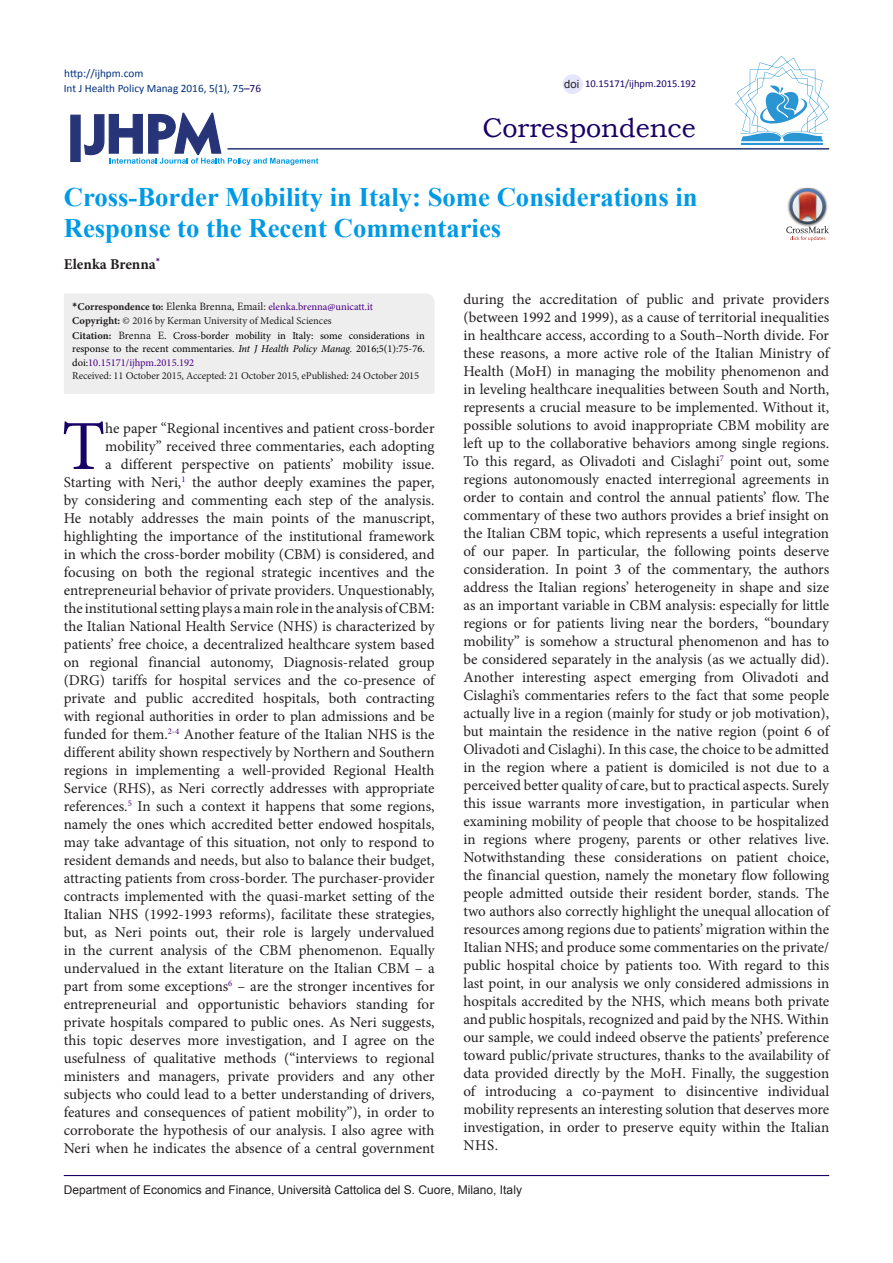
<style>
.page{position:relative;width:893px;height:1263px;background:#fff}
.page>*{position:absolute;margin:0;border:0;box-sizing:border-box;transform-origin:0 0}
.t1{font:70.35px "Minion Pro";color:#190066}
.t2{font:27px "Bookman Old Style";color:#190066}
.Default{font:700 26.7px/31.5px "Times New Roman";color:#0099e5}
.t3{font:15px/18px "Minion Pro";color:#231f20;text-align:right}
.Default-2{font:700 15px "Minion Pro";color:#231f20}
.t4{font:12px "Arial";color:#231f20}
.t5{font:11.25px "Calibri";color:#00317d}
.t6{font:11.25px "Arial";color:#231f20}
.t7{font:10.5px/13.5px "Minion Pro";color:#000;text-align:justify}
.t8{font:10.5px "Minion Pro";letter-spacing:-.01em;color:#231f20}
.t9{font:10.5px "Minion Pro";color:#4b0082}
.t10{font:10.5px "Calibri";color:#190066}
.s1{color:#190066}
.s2{font-family:"Calibri";font-weight:700;color:#231f20}
.s3{font-weight:700;color:#231f20}
.s4{font-size:11.25px;color:#231f20}
.s5{font-weight:700}
.s6{font-style:italic}
.s7{color:#4b0082}
</style>
<div class="page">
<svg style="left:84px;top:112px;width:234px;height:53px"></svg>
<div style="left:70px;top:115px;width:11px;height:47px;background:#273578;border:1px solid #273578"></div>
<hr style="left:227px;top:148px;width:602px;height:2px;background:#273578">
<hr style="left:64px;top:1175px;width:765px;height:1px;background:#190066">
<hr style="left:741px;top:143px;width:82px;height:2px;background:#2995d2">
<svg style="left:735px;top:56px;width:94px;height:85px"></svg>
<div style="left:562px;top:74px;width:21px;height:20px;background:#e6e6fa;border-radius:50%"></div>
<div style="left:64px;top:294px;width:371px;height:100px;background:#eee"></div>
<img style="left:798px;top:188px;width:18px;height:1px">
<svg style="left:786px;top:189px;width:43px;height:52px"></svg>
<p class="t5" style="left:64px;top:66px;width:81px">http://ijhpm.com</p>
<p class="t5" style="left:64px;top:81px;width:199px">Int J Health Policy Manag 2016, 5(1), 75<span class="s1">–76</span></p>
<p class="t6" style="left:564px;top:76px;width:17px">doi</p>
<p class="t10" style="left:585px;top:77px;width:112px">10.15171/ijhpm.2015.192</p>
<p class="t2" style="left:482px;top:110px;width:215px">Correspondence</p>
<p class="Default" style="left:64px;top:180px;width:635px">Cross-Border Mobility in Italy: Some Considerations in<br>Response to the Recent Commentaries</p>
<p class="Default-2" style="left:64px;top:253px;width:98px">Elenka Brenna<sup>*</sup></p>
<p class="t3" style="left:463px;top:291px;width:367px;text-align:justify">during the accreditation of public and private providers (between 1992 and 1999), as a cause of territorial inequalities in healthcare access, according to a South–North divide. For these reasons, a more active role of the Italian Ministry of Health (MoH) in managing the mobility phenomenon and in leveling healthcare inequalities between South and North, represents a crucial measure to be implemented. Without it, possible solutions to avoid inappropriate CBM mobility are left up to the collaborative behaviors among single regions.<br>To this regard, as Olivadoti and Cislaghi<sup>7</sup> point out, some regions autonomously enacted interregional agreements in order to contain and control the annual patients’ flow. The commentary of these two authors provides a brief insight on the Italian CBM topic, which represents a useful integration of our paper. In particular, the following points deserve consideration. In point 3 of the commentary, the authors address the Italian regions’ heterogeneity in shape and size as an important variable in CBM analysis: especially for little regions or for patients living near the borders, “boundary mobility” is somehow a structural phenomenon and has to be considered separately in the analysis (as we actually did).<br>Another interesting aspect emerging from Olivadoti and Cislaghi’s commentaries refers to the fact that some people actually live in a region (mainly for study or job motivation), but maintain the residence in the native region (point 6 of Olivadoti and Cislaghi). In this case, the choice to be admitted in the region where a patient is domiciled is not due to a perceived better quality of care, but to practical aspects. Surely this issue warrants more investigation, in particular when examining mobility of people that choose to be hospitalized in regions where progeny, parents or other relatives live.<br>Notwithstanding these considerations on patient choice, the financial question, namely the monetary flow following people admitted outside their resident border, stands. The two authors also correctly highlight the unequal allocation of resources among regions due to patients’ migration within the Italian NHS; and produce some commentaries on the private/ public hospital choice by patients too. With regard to this last point, in our analysis we only considered admissions in hospitals accredited by the NHS, which means both private and public hospitals, recognized and paid by the NHS. Within our sample, we could indeed observe the patients’ preference toward public/private structures, thanks to the availability of data provided directly by the MoH. Finally, the suggestion of introducing a co-payment to disincentive individual mobility represents an interesting solution that deserves more investigation, in order to preserve equity within the Italian NHS.</p>
<p class="t4" style="left:64px;top:1182px;width:460px">Department of Economics and Finance, Università Cattolica del S. Cuore, Milano, Italy</p>
<p class="t9" style="left:72px;top:300px;width:302px"><span class="s2">*</span><span class="s3">Correspondence to:</span> <span class="s4">Elenka Brenna, Email:</span> elenka.brenna@unicatt.it</p>
<p class="t8" style="left:72px;top:313px;width:261px"><span class="s5">Copyright:</span> © 2016 by Kerman University of Medical Sciences</p>
<p class="t7" style="left:72px;top:329px;width:354px"><span class="s3">Citation:</span> <span class="s4">Brenna E.</span> Cross-border mobility in Italy: some considerations in response to the recent commentaries. <span class="s6">Int J Health Policy Manag.</span> 2016;5(1):75-76. doi:<span class="s7">10.15171/ijhpm.2015.192</span></p>
<p class="t8" style="left:72px;top:369px;width:348px">Received: 11 October 2015, Accepted: 21 October 2015, ePublished: 24 October 2015</p>
<p class="t1" style="left:62px;top:399px;width:45px">T</p>
<p class="t3" style="left:64px;top:419px;width:372px">he paper “Regional incentives and patient cross-border mobility” received three commentaries, each adopting<br>a different perspective on patients’ mobility issue.<br>Starting with Neri,<sup>1</sup> the author deeply examines the paper, by considering and commenting each step of the analysis.<br>He notably addresses the main points of the manuscript, highlighting the importance of the institutional framework in which the cross-border mobility (CBM) is considered, and focusing on both the regional strategic incentives and the entrepreneurial behavior of private providers. Unquestionably, the institutional setting plays a main role in the analysis of CBM: the Italian National Health Service (NHS) is characterized by patients’ free choice, a decentralized healthcare system based on regional financial autonomy, Diagnosis-related group (DRG) tariffs for hospital services and the co-presence of private and public accredited hospitals, both contracting with regional authorities in order to plan admissions and be funded for them.<sup>2</sup><sup>-</sup><sup>4</sup> Another feature of the Italian NHS is the different ability shown respectively by Northern and Southern regions in implementing a well-provided Regional Health Service (RHS), as Neri correctly addresses with appropriate references.<sup>5</sup> In such a context it happens that some regions, namely the ones which accredited better endowed hospitals, may take advantage of this situation, not only to respond to resident demands and needs, but also to balance their budget, attracting patients from cross-border. The purchaser-provider contracts implemented with the quasi-market setting of the Italian NHS (1992-1993 reforms), facilitate these strategies, but, as Neri points out, their role is largely undervalued in the current analysis of the CBM phenomenon. Equally undervalued in the extant literature on the Italian CBM – a part from some exceptions<sup>6</sup> – are the stronger incentives for entrepreneurial and opportunistic behaviors standing for private hospitals compared to public ones. As Neri suggests, this topic deserves more investigation, and I agree on the usefulness of qualitative methods (“interviews to regional ministers and managers, private providers and any other subjects who could lead to a better understanding of drivers, features and consequences of patient mobility”), in order to corroborate the hypothesis of our analysis. I also agree with Neri when he indicates the absence of a central government</p>
</div>
